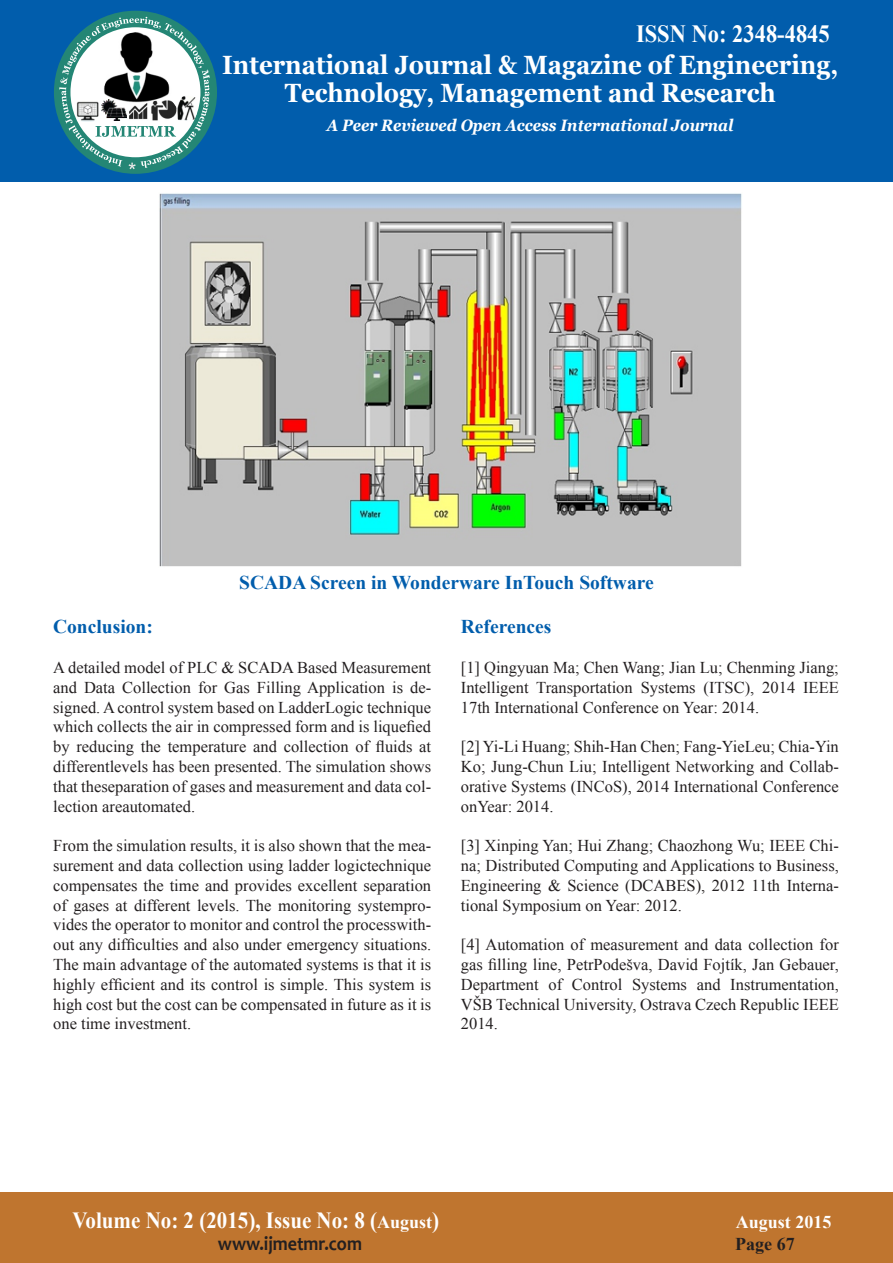
<style>
.page{position:relative;width:893px;height:1263px;background:#fff}
.page>*{position:absolute;margin:0;border:0;box-sizing:border-box;transform-origin:0 0}
.t1{font:700 26.4px "Georgia";color:#fff;scale:.91 1}
.t2{font:700 24.75px "Times New Roman";color:#fff;scale:.91 1}
.t3{font:700 23.1px "Times New Roman";color:#fff;scale:.91 1}
.t4{font:700 19.8px "Candara";color:#231f20;scale:.91 1}
.t5{font:700 19.5px "Times New Roman";color:#015dac}
.t6{font:700 18px "Times New Roman";color:#fff}
.t7{font:700 18px "Times New Roman";color:#231f20}
.t8{font:16.5px/19.8px "Times New Roman";color:#231f20;text-align:justify}
.t9{font:italic 700 16.5px "Georgia";color:#fff;scale:.91 1}
.s1{font-size:18px}
</style>
<div class="page">
<div style="left:0;top:0;width:893px;height:182px;background:#015dac"></div>
<div style="left:54px;top:11px;width:163px;height:163px;background:#248675;border-radius:50%"></div>
<svg style="left:59px;top:17px;width:151px;height:152px"></svg>
<img style="left:149px;top:99px;width:28px;height:23px">
<img style="left:177px;top:96px;width:21px;height:25px">
<img style="left:102px;top:31px;width:72px;height:74px">
<img style="left:75px;top:101px;width:25px;height:21px">
<img style="left:102px;top:99px;width:25px;height:21px">
<div style="left:0;top:1193px;width:893px;height:70px;background:#bf752f"></div>
<img style="left:159px;top:193px;width:583px;height:374px">
<p class="t2" style="left:636px;top:16px;width:214px">ISSN No: 2348-4845</p>
<p class="t1" style="left:222px;top:48px;width:678px">International Journal &amp; Magazine of Engineering,</p>
<p class="t1" style="left:285px;top:76px;width:541px">Technology, Management and Research</p>
<p class="t9" style="left:327px;top:115px;width:448px">A Peer Reviewed Open Access International Journal</p>
<p class="t5" style="left:239px;top:568px;width:416px">SCADA Screen in Wonderware InTouch Software</p>
<p class="t5" style="left:53px;top:613px;width:101px">Conclusion:</p>
<p class="t8" style="left:53px;top:657px;width:380px">A detailed model of PLC &amp; SCADA Based Measurement and Data Collection for Gas Filling Application is de&shy;signed. A control system based on LadderLogic technique which collects the air in compressed form and is liquefied by reducing the temperature and collection of fluids at differentlevels has been presented. The simulation shows that theseparation of gases and measurement and data col&shy;lection areautomated.</p>
<p class="t8" style="left:53px;top:835px;width:380px">From the simulation results, it is also shown that the mea&shy;surement and data collection using ladder logictechnique compensates the time and provides excellent separation of gases at different levels. The monitoring systempro&shy;vides the operator to monitor and control the processwith&shy;out any difficulties and also under emergency situations.<br>The main advantage of the automated systems is that it is highly efficient and its control is simple. This system is high cost but the cost can be compensated in future as it is one time investment.</p>
<p class="t5" style="left:461px;top:613px;width:92px">References</p>
<p class="t8" style="left:461px;top:657px;width:379px">[1] Qingyuan Ma; Chen Wang; Jian Lu; Chenming Jiang; Intelligent Transportation Systems (ITSC), 2014 IEEE 17th International Conference on Year: 2014.</p>
<p class="t8" style="left:461px;top:736px;width:379px">[2] Yi-Li Huang; Shih-Han Chen; Fang-YieLeu; Chia-Yin Ko; Jung-Chun Liu; Intelligent Networking and Collab&shy;orative Systems (INCoS), 2014 International Conference onYear: 2014.</p>
<p class="t8" style="left:461px;top:835px;width:379px">[3] Xinping Yan; Hui Zhang; Chaozhong Wu; IEEE Chi&shy;na; Distributed Computing and Applications to Business, Engineering &amp; Science (DCABES), 2012 11th Interna&shy;tional Symposium on Year: 2012.</p>
<p class="t8" style="left:461px;top:934px;width:380px">[4] Automation of measurement and data collection for gas filling line, PetrPodešva, David Fojtík, Jan Gebauer, Department of Control Systems and Instrumentation, VŠB Technical University, Ostrava Czech Republic IEEE 2014.</p>
<p class="t3" style="left:72px;top:1204px;width:405px">Volume No: 2 (2015), Issue No: 8 (<span class="s1">August</span>)</p>
<p class="t6" style="left:736px;top:1210px;width:97px">August 2015</p>
<p class="t4" style="left:218px;top:1231px;width:160px">www.ijmetmr.com</p>
<p class="t7" style="left:735px;top:1231px;width:61px">Page 67</p>
</div>
